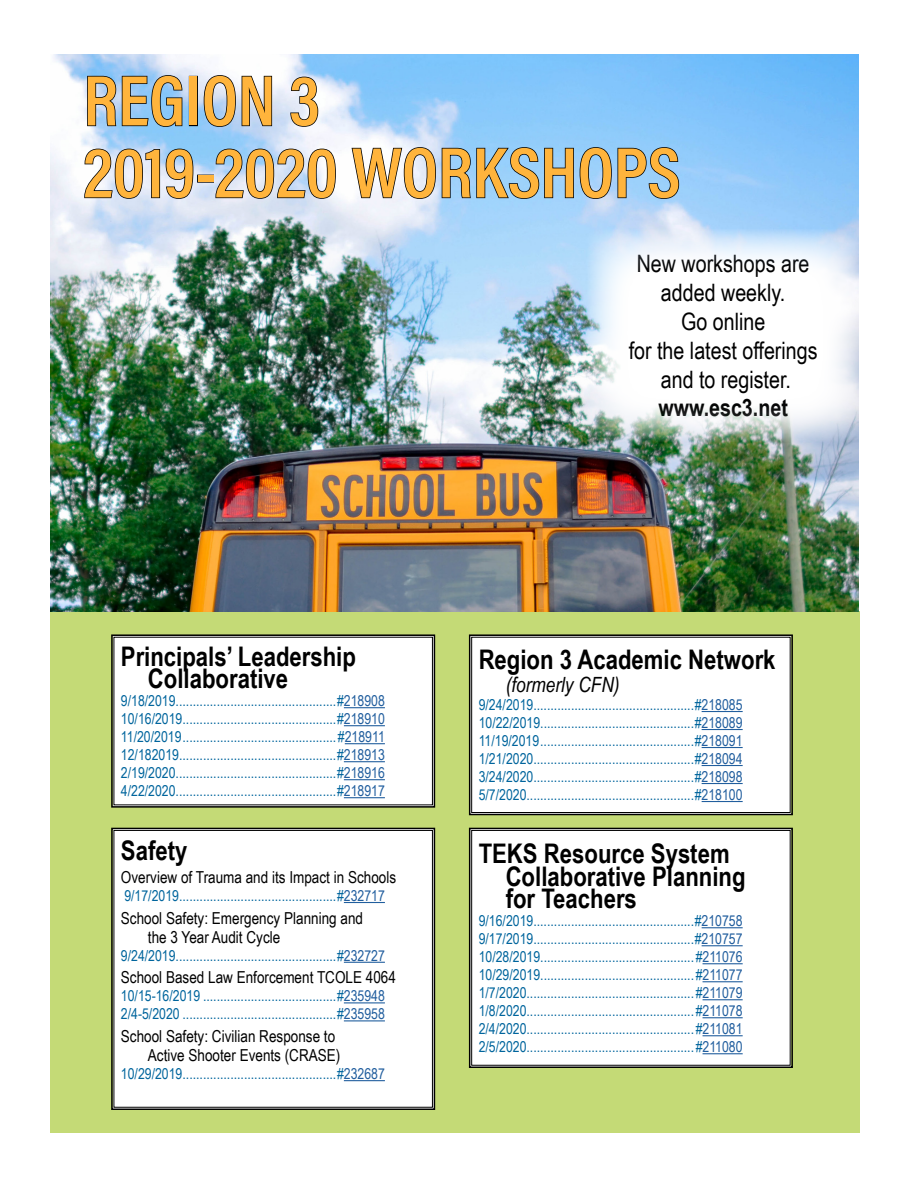
<style>
.page{position:relative;width:918px;height:1188px;background:#fff}
.page>*{position:absolute;margin:0;border:0;box-sizing:border-box;transform-origin:0 0}
.t1{font:600 72px "Acumin Pro Cond";color:#ffb43c}
.ESC_TOC_additional_s{font:700 27px/22.5px "Arial Narrow";color:#000}
.t2{font:24px/28.8px "Arial Narrow";color:#000;text-align:center}
.t3{font:700 24px "Arial Narrow";color:#000}
.ESC_TOC_additional_s-2{font:italic 21px "Arial Narrow";color:#000}
.ESC_TOC{font:16.5px/19.2px "Arial Narrow";color:#000}
.ESC_info{font:15px "Arial Narrow";color:#00659d}
.s1{color:#215e9e}
</style>
<div class="page">
<div style="left:50px;top:611px;width:810px;height:522px;background:#c4da76"></div>
<svg style="left:111px;top:634px;width:325px;height:174px;background:#f2f2f2"></svg>
<div style="left:468px;top:827px;width:325px;height:241px;background:#fff"></div>
<div style="left:471px;top:830px;width:319px;height:236px;border:1px solid #000"></div>
<div style="left:468px;top:634px;width:325px;height:182px;background:#fff"></div>
<div style="left:471px;top:637px;width:319px;height:176px;border:1px solid #000"></div>
<div style="left:111px;top:827px;width:325px;height:283px;background:#fff"></div>
<div style="left:114px;top:830px;width:319px;height:278px;border:1px solid #000"></div>
<img style="left:50px;top:54px;width:809px;height:557px">
<svg style="left:86px;top:74px;width:97px;height:54px;background:#81a4c4"></svg>
<div style="left:189px;top:76px;width:9px;height:50px;border:2px solid #000"></div>
<svg style="left:203px;top:74px;width:70px;height:54px"></svg>
<svg style="left:290px;top:76px;width:29px;height:52px"></svg>
<svg style="left:84px;top:148px;width:110px;height:52px;background:#b3bbc8"></svg>
<div style="left:197px;top:175px;width:17px;height:8px;border:2px solid #000"></div>
<svg style="left:215px;top:148px;width:122px;height:52px;background:#aab7c8"></svg>
<svg style="left:351px;top:139px;width:329px;height:87px;background:#9ebcd7"></svg>
<svg style="left:587px;top:230px;width:272px;height:212px"></svg>
<p class="t1" style="left:83px;top:53px;width:238px">REGION 3</p>
<p class="t1" style="left:83px;top:125px;width:599px">2019-2020 WORKSHOPS</p>
<h3 class="t2" style="left:629px;top:249px;width:190px">New workshops are added weekly.<br>Go online<br>for the latest offerings and to register.</h3>
<h3 class="t3" style="left:658px;top:390px;width:131px">www.esc3.net</h3>
<p class="ESC_TOC_additional_s" style="left:148px;top:644px;width:210px;text-indent:-27px">Principals’ Leadership<br>Collaborative</p>
<p class="ESC_info" style="left:121px;top:690px;width:265px">9/18/2019...............................................#<span class="s1">218908</span></p>
<p class="ESC_info" style="left:121px;top:708px;width:265px">10/16/2019.............................................#<span class="s1">218910</span></p>
<p class="ESC_info" style="left:121px;top:726px;width:265px">11/20/2019.............................................#<span class="s1">218911</span></p>
<p class="ESC_info" style="left:121px;top:744px;width:265px">12/182019..............................................#<span class="s1">218913</span></p>
<p class="ESC_info" style="left:121px;top:762px;width:265px">2/19/2020...............................................#<span class="s1">218916</span></p>
<p class="ESC_info" style="left:121px;top:780px;width:265px">4/22/2020...............................................#<span class="s1">218917</span></p>
<p class="ESC_TOC_additional_s" style="left:121px;top:838px;width:68px">Safety</p>
<p class="ESC_TOC" style="left:121px;top:867px;width:277px">Overview of Trauma and its Impact in Schools</p>
<p class="ESC_info" style="left:124px;top:885px;width:262px">9/17/2019..............................................#<span class="s1">232717</span></p>
<p class="ESC_TOC" style="left:148px;top:908px;width:217px;text-indent:-27px">School Safety: Emergency Planning and the 3 Year Audit Cycle</p>
<p class="ESC_info" style="left:121px;top:944px;width:265px">9/24/2019...............................................#<span class="s1">232727</span></p>
<p class="ESC_TOC" style="left:121px;top:967px;width:277px">School Based Law Enforcement TCOLE 4064</p>
<p class="ESC_info" style="left:121px;top:985px;width:265px">10/15-16/2019 .......................................#<span class="s1">235948</span></p>
<p class="ESC_info" style="left:121px;top:1003px;width:265px">2/4-5/2020 .............................................#<span class="s1">235958</span></p>
<p class="ESC_TOC" style="left:148px;top:1026px;width:194px;text-indent:-27px">School Safety: Civilian Response to<br>Active Shooter Events (CRASE)</p>
<p class="ESC_info" style="left:121px;top:1063px;width:265px">10/29/2019.............................................#<span class="s1">232687</span></p>
<p class="ESC_TOC_additional_s" style="left:479px;top:647px;width:298px">Region 3 Academic Network</p>
<p class="ESC_TOC_additional_s-2" style="left:506px;top:670px;width:115px">(formerly CFN)</p>
<p class="ESC_info" style="left:479px;top:694px;width:265px">9/24/2019...............................................#<span class="s1">218085</span></p>
<p class="ESC_info" style="left:479px;top:712px;width:265px">10/22/2019.............................................#<span class="s1">218089</span></p>
<p class="ESC_info" style="left:479px;top:730px;width:265px">11/19/2019.............................................#<span class="s1">218091</span></p>
<p class="ESC_info" style="left:479px;top:748px;width:265px">1/21/2020...............................................#<span class="s1">218094</span></p>
<p class="ESC_info" style="left:479px;top:766px;width:265px">3/24/2020...............................................#<span class="s1">218098</span></p>
<p class="ESC_info" style="left:479px;top:784px;width:265px">5/7/2020.................................................#<span class="s1">218100</span></p>
<p class="ESC_TOC_additional_s" style="left:506px;top:841px;width:241px;text-indent:-27px">TEKS Resource System<br>Collaborative Planning for Teachers</p>
<p class="ESC_info" style="left:479px;top:910px;width:265px">9/16/2019...............................................#<span class="s1">210758</span></p>
<p class="ESC_info" style="left:479px;top:928px;width:265px">9/17/2019...............................................#<span class="s1">210757</span></p>
<p class="ESC_info" style="left:479px;top:946px;width:265px">10/28/2019.............................................#<span class="s1">211076</span></p>
<p class="ESC_info" style="left:479px;top:964px;width:265px">10/29/2019.............................................#<span class="s1">211077</span></p>
<p class="ESC_info" style="left:479px;top:982px;width:265px">1/7/2020.................................................#<span class="s1">211079</span></p>
<p class="ESC_info" style="left:479px;top:1000px;width:265px">1/8/2020.................................................#<span class="s1">211078</span></p>
<p class="ESC_info" style="left:479px;top:1018px;width:265px">2/4/2020.................................................#<span class="s1">211081</span></p>
<p class="ESC_info" style="left:479px;top:1036px;width:265px">2/5/2020.................................................#<span class="s1">211080</span></p>
</div>
